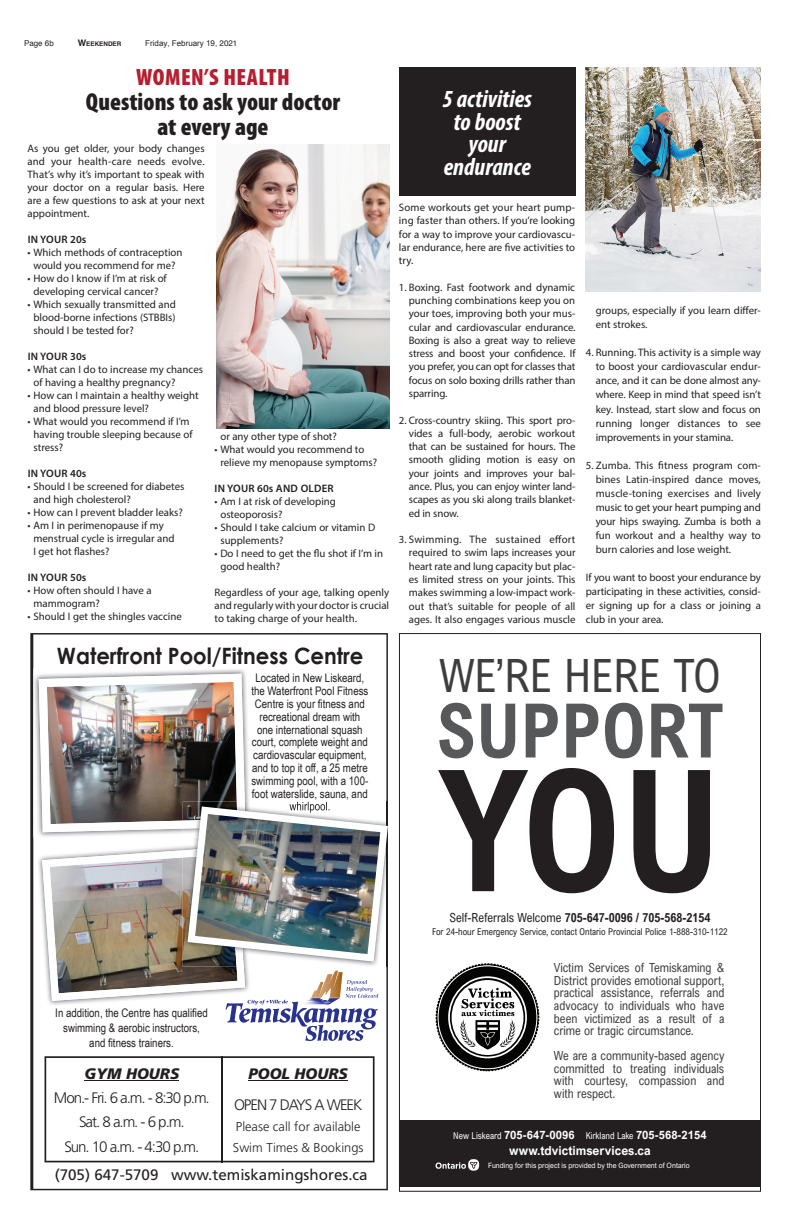
<style>
.page{position:relative;width:792px;height:1224px;background:#fff}
.page>*{position:absolute;margin:0;border:0;box-sizing:border-box;transform-origin:0 0}
.t1{font:700 169.2px "Arial Nova Cond";color:#231f20;scale:.96 1}
.t2{font:700 75.2px "Arial Nova Cond";color:#57585a;scale:.96 1}
.t3{font:46px "Arial Nova Cond";color:#3e3e3f;scale:.96 1}
.t4{font:900 condensed 24.6px/24.6px "Myriad Pro";color:#231f20;text-align:center}
.t5{font:italic 700 condensed 24.6px/22.7px "Myriad Pro";color:#fff;text-align:center}
.t6{font:900 condensed 23.6px "Myriad Pro";letter-spacing:.02em;color:#b61f2f}
.t7{font:700 22.5px "Century Gothic";color:#231f20;scale:.94 1}
.t8{font:300 15.2px/24.3px "Frutiger";letter-spacing:-.07em;color:#231f20;text-align:center}
.t9{font:15.2px "Frutiger";color:#231f20}
.t10{font:300 12.8px/21px "Frutiger";color:#231f20}
.t11{font:12.5px/12.5px "Arial Nova Cond";color:#3e3e3f;text-align:justify;scale:.96 1}
.t12{font:700 12.5px "Arial Nova Cond";color:#231f20;scale:.96 1}
.t13{font:700 12.5px "Arial Nova";color:#fff;scale:.96 1}
.t14{font:11.8px/12.8px "Arial Narrow";color:#231f20;text-align:center}
.t15{font:700 11.5px "Arial Nova";color:#fff;scale:.96 1}
.t16{font:10.8px/13.3px "Myriad Pro";color:#231f20}
.t17{font:600 10.8px "Myriad Pro";letter-spacing:.02em;color:#231f20}
.t18{font:9.4px "Arial Nova Cond";color:#231f20;scale:.96 1}
.t19{font:8px "Arial";color:#231f20}
.t20{font:8px "Helvetica";color:#231f20}
.t21{font:7.3px "Arial Nova";color:#fff;scale:.96 1}
.t22{font:700 6.3px "Helvetica";color:#231f20}
.s1{font-size:9px}
.s2{font-family:"Helvetica"}
.s3{font-weight:900;font-style:italic}
.s4{font-weight:400}
.s5{font-family:"Arial Nova Cond";font-weight:400;font-size:9.4px}
</style>
<div class="page">
<svg style="left:30px;top:633px;width:358px;height:557px"></svg>
<svg style="left:45px;top:1056px;width:330px;height:106px"></svg>
<hr style="left:221px;top:1056px;width:2px;height:106px;background:#231f20">
<img style="left:33px;top:668px;width:218px;height:170px">
<img style="left:39px;top:674px;width:349px;height:367px">
<img style="left:585px;top:67px;width:176px;height:224px">
<svg style="left:436px;top:963px;width:103px;height:108px"></svg>
<div style="left:399px;top:1120px;width:361px;height:67px;background:#231f20"></div>
<svg style="left:436px;top:1159px;width:43px;height:12px"></svg>
<div style="left:399px;top:68px;width:177px;height:128px;background:#231f20"></div>
<img style="left:217px;top:144px;width:172px;height:284px">
<p class="t20" style="left:24px;top:37px;width:31px">Page 6b</p>
<p class="t22" style="left:78px;top:38px;width:45px"><span class="s1">W</span>EEKENDER</p>
<p class="t19" style="left:145px;top:38px;width:94px">Friday, February 19, <span class="s2">2021</span></p>
<p class="t6" style="left:136px;top:64px;width:155px">WOMEN’S HEALTH</p>
<p class="t4" style="left:86px;top:90px;width:256px">Questions to ask your doctor at every age</p>
<p class="t16" style="left:28px;top:142px;width:179px;line-height:13px;text-align:justify">As you get older, your body changes and your health-care needs evolve.<br>That’s why it’s important to speak with your doctor on a regular basis. Here are a few questions to ask at your next appointment.</p>
<p class="t17" style="left:28px;top:233px;width:60px">IN YOUR 20s</p>
<p class="t16" style="left:28px;top:246px;width:157px;line-height:13px;text-align:center">• Which methods of contraception would you recommend for me?</p>
<p class="t16" style="left:28px;top:272px;width:141px;line-height:13px;text-align:center">• How do I know if I’m at risk of developing cervical cancer?</p>
<p class="t16" style="left:33px;top:298px;width:144px;line-height:13px;text-align:justify;text-indent:-6px">• Which sexually transmitted and blood-borne infections (STBBIs) should I be tested for?</p>
<p class="t17" style="left:28px;top:350px;width:60px">IN YOUR 30s</p>
<p class="t16" style="left:33px;top:363px;width:171px;line-height:13px;text-indent:-6px">• What can I do to increase my chances of having a healthy pregnancy?</p>
<p class="t16" style="left:33px;top:389px;width:167px;line-height:13px;text-indent:-6px">• How can I maintain a healthy weight and blood pressure level?</p>
<p class="t16" style="left:33px;top:415px;width:161px;line-height:13px;text-indent:-6px">• What would you recommend if I’m having trouble sleeping because of stress?</p>
<p class="t17" style="left:28px;top:467px;width:60px">IN YOUR 40s</p>
<p class="t16" style="left:33px;top:480px;width:152px;line-height:13px;text-indent:-6px">• Should I be screened for diabetes and high cholesterol?</p>
<p class="t16" style="left:28px;top:506px;width:157px">• How can I prevent bladder leaks?</p>
<p class="t16" style="left:33px;top:519px;width:143px;line-height:13px;text-indent:-6px">• Am I in perimenopause if my menstrual cycle is irregular and<br>I get hot flashes?</p>
<p class="t17" style="left:28px;top:571px;width:60px">IN YOUR 50s</p>
<p class="t16" style="left:33px;top:584px;width:120px;line-height:13px;text-indent:-6px">• How often should I have a mammogram?</p>
<p class="t16" style="left:28px;top:610px;width:156px">• Should I get the shingles vaccine</p>
<p class="t16" style="left:220px;top:430px;width:118px">or any other type of shot?</p>
<p class="t16" style="left:220px;top:443px;width:158px;line-height:13px;text-indent:-6px">• What would you recommend to relieve my menopause symptoms?</p>
<p class="t17" style="left:215px;top:482px;width:121px">IN YOUR 60s AND OLDER</p>
<p class="t16" style="left:220px;top:495px;width:117px;line-height:13px;text-indent:-6px">• Am I at risk of developing osteoporosis?</p>
<p class="t16" style="left:220px;top:521px;width:156px;line-height:13px;text-indent:-6px">• Should I take calcium or vitamin D supplements?</p>
<p class="t16" style="left:220px;top:547px;width:164px;line-height:13px;text-indent:-6px">• Do I need to get the flu shot if I’m in good health?</p>
<p class="t16" style="left:214px;top:586px;width:176px;line-height:13px;text-align:justify">Regardless of your age, talking openly and regularly with your doctor is crucial to taking charge of your health.</p>
<p class="t7" style="left:57px;top:642px;width:328px">Waterfront Pool/Fitness Centre</p>
<p class="t14" style="left:251px;top:671px;width:119px">Located in New Liskeard, the Waterfront Pool Fitness<br>Centre is your fitness and recreational dream with one international squash court, complete weight and cardiovascular equipment, and to top it off, a 25 metre swimming pool, with a 100- foot waterslide, sauna, and</p>
<p class="t14" style="left:55px;top:1005px;width:154px;line-height:14.8px">In addition, the Centre has qualified swimming &amp; aerobic instructors, and fitness trainers.</p>
<p class="t8" style="left:54px;top:1061px;width:157px"><span class="s3">GYM HOURS<br></span>Mon.- Fri. 6 a.m. - 8:30 p.m.<br>Sat. 8 a.m. - 6 p.m.<br>Sun. 10 a.m. - 4:30 p.m.</p>
<p class="t8" style="left:234px;top:1058px;width:130px;line-height:30.9px"><span class="s3">POOL HOURS<br></span>OPEN 7 DAYS A WEEK</p>
<p class="t10" style="left:233px;top:1116px;width:132px">Please call for available<br>Swim Times &amp; Bookings</p>
<p class="t9" style="left:55px;top:1166px;width:315px">(705) 647-5709 www.temiskamingshores.ca</p>
<p class="t5" style="left:442px;top:87px;width:91px">5 activities to boost your endurance</p>
<p class="t16" style="left:399px;top:201px;width:178px;text-align:justify">Some workouts get your heart pump&shy;ing faster than others. If you’re looking for a way to improve your cardiovascu&shy;lar endurance, here are five activities to try.</p>
<p class="t16" style="left:409px;top:280px;width:168px;text-align:justify;text-indent:-10px">1. Boxing. Fast footwork and dynamic punching combinations keep you on your toes, improving both your mus&shy;cular and cardiovascular endurance.<br>Boxing is also a great way to relieve stress and boost your confidence. If you prefer, you can opt for classes that focus on solo boxing drills rather than sparring.</p>
<p class="t16" style="left:409px;top:413px;width:168px;text-align:justify;text-indent:-10px">2. Cross-country skiing. This sport pro&shy;vides a full-body, aerobic workout that can be sustained for hours. The smooth gliding motion is easy on your joints and improves your bal&shy;ance. Plus, you can enjoy winter land&shy;scapes as you ski along trails blanket&shy;ed in snow.</p>
<p class="t16" style="left:409px;top:533px;width:168px;text-align:justify;text-indent:-10px">3. Swimming. The sustained effort required to swim laps increases your heart rate and lung capacity but plac&shy;es limited stress on your joints. This makes swimming a low-impact work&shy;out that’s suitable for people of all ages. It also engages various muscle</p>
<p class="t3" style="left:439px;top:647px;width:294px">WE’RE HERE TO</p>
<p class="t2" style="left:436px;top:684px;width:301px">SUPPORT</p>
<p class="t1" style="left:438px;top:725px;width:297px">YOU</p>
<p class="t16" style="left:596px;top:303px;width:167px;line-height:14px">groups, especially if you learn differ&shy;ent strokes.</p>
<p class="t16" style="left:596px;top:346px;width:167px;line-height:14px;text-align:justify;text-indent:-10px">4. Running. This activity is a simple way to boost your cardiovascular endur&shy;ance, and it can be done almost any&shy;where. Keep in mind that speed isn’t key. Instead, start slow and focus on running longer distances to see improvements in your stamina.</p>
<p class="t16" style="left:596px;top:458px;width:167px;line-height:14px;text-align:justify;text-indent:-10px">5. Zumba. This fitness program com&shy;bines Latin-inspired dance moves, muscle-toning exercises and lively music to get your heart pumping and your hips swaying. Zumba is both a fun workout and a healthy way to burn calories and lose weight.</p>
<p class="t16" style="left:586px;top:570px;width:177px;line-height:14px;text-align:justify">If you want to boost your endurance by participating in these activities, consid&shy;er signing up for a class or joining a club in your area.</p>
<p class="t12" style="left:449px;top:910px;width:273px"><span class="s4">Self-Referrals Welcome</span> 705-647-0096 / 705-568-2154</p>
<p class="t18" style="left:432px;top:926px;width:309px">For 24-hour Emergency Service, contact Ontario Provincial Police 1-888-310-1122</p>
<p class="t11" style="left:554px;top:961px;width:179px">Victim Services of Temiskaming &amp; District provides emotional support, practical assistance, referrals and advocacy to individuals who have been victimized as a result of a crime or tragic circumstance.</p>
<p class="t11" style="left:554px;top:1049px;width:179px">We are a community-based agency committed to treating individuals with courtesy, compassion and with respect.</p>
<p class="t15" style="left:453px;top:1129px;width:265px"><span class="s5">New Liskeard</span> 705-647-0096 <span class="s5">Kirkland Lake</span> 705-568-2154</p>
<p class="t13" style="left:509px;top:1144px;width:149px">www.tdvictimservices.ca</p>
<p class="t21" style="left:488px;top:1161px;width:211px">Funding for this project is provided by the Government of Ontario</p>
</div>
